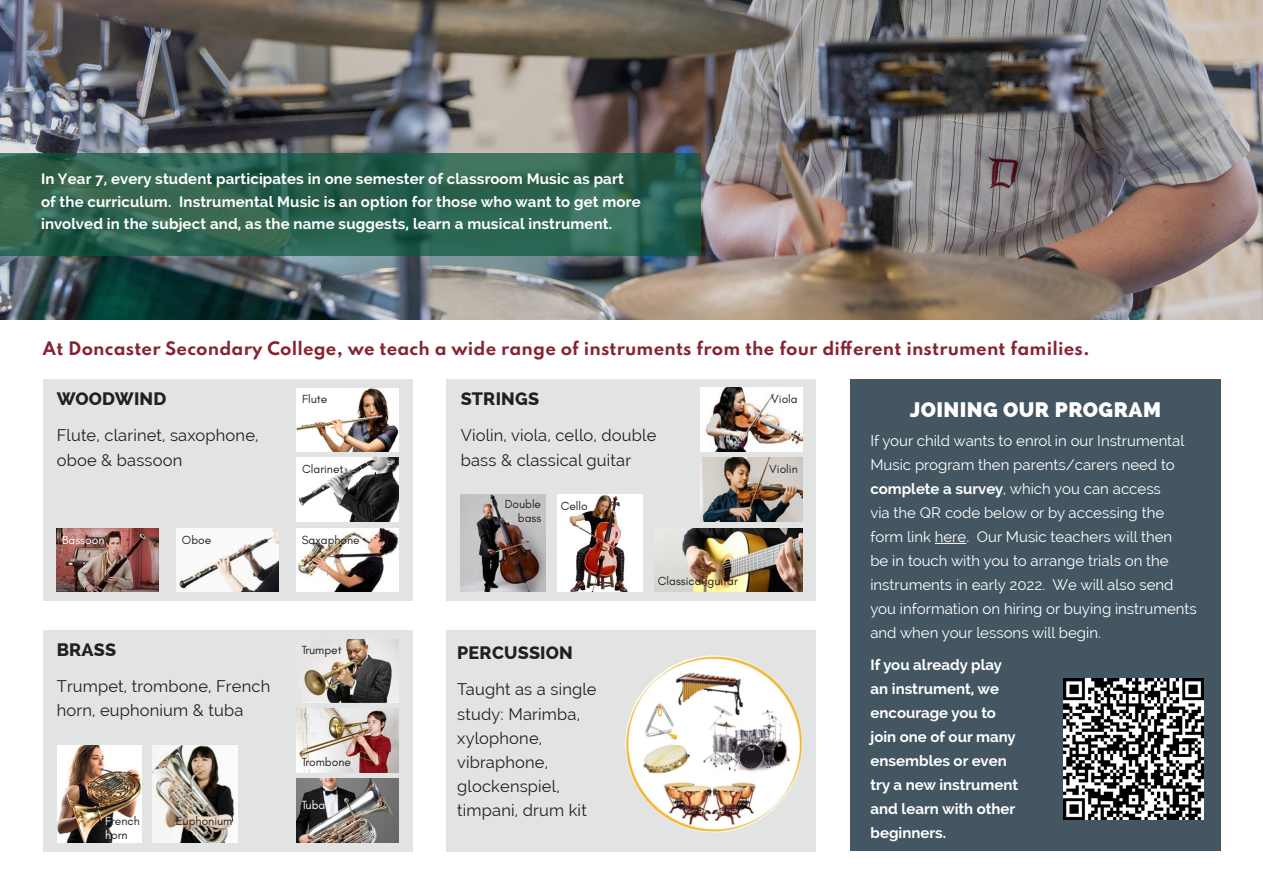
<style>
.page{position:relative;width:1263px;height:893px;background:#fff}
.page>*{position:absolute;margin:0;border:0;box-sizing:border-box;transform-origin:0 0}
.t1{font:800 21px "Raleway";letter-spacing:.02em;color:#fff}
.t2{font:800 18px "Raleway";letter-spacing:.01em;color:#231f20}
.t3{font:16.5px/24px "Raleway";letter-spacing:.01em;color:#231f20}
.t4{font:100 16.5px "Spartan";letter-spacing:.01em;color:#862333}
.t5{font:15px/24px "Raleway";color:#fff}
.t6{font:700 15px/24px "Raleway";letter-spacing:.01em;color:#fff}
.t7{font:12px "Glacial Indifference";color:#231f20}
.t8{font:12px "Glacial Indifference";color:#fff}
.s1{color:#fff}
.s2{font-weight:700}
</style>
<div class="page">
<img style="left:0;top:0;width:1263px;height:320px">
<div style="left:43px;top:379px;width:369px;height:221px;background:#e2e4e4"></div>
<div style="left:43px;top:630px;width:369px;height:221px;background:#e2e4e4"></div>
<div style="left:446px;top:379px;width:370px;height:221px;background:#e2e4e4"></div>
<div style="left:446px;top:630px;width:370px;height:221px;background:#e2e4e4"></div>
<div style="left:850px;top:379px;width:371px;height:472px;background:#435661"></div>
<hr style="left:935px;top:543px;width:31px;height:1px;background:#fff">
<img style="left:296px;top:388px;width:102px;height:63px">
<img style="left:296px;top:528px;width:102px;height:64px">
<img style="left:296px;top:458px;width:102px;height:64px">
<img style="left:176px;top:529px;width:103px;height:63px">
<img style="left:57px;top:528px;width:102px;height:64px">
<img style="left:700px;top:388px;width:102px;height:64px">
<img style="left:655px;top:528px;width:147px;height:64px">
<img style="left:700px;top:458px;width:102px;height:64px">
<img style="left:304px;top:640px;width:94px;height:62px">
<img style="left:296px;top:779px;width:102px;height:64px">
<img style="left:296px;top:709px;width:102px;height:63px">
<img style="left:58px;top:745px;width:84px;height:98px">
<svg style="left:0;top:153px;width:700px;height:102px;background:#2d6350"></svg>
<img style="left:152px;top:745px;width:85px;height:98px">
<img style="left:461px;top:494px;width:84px;height:98px">
<img style="left:557px;top:494px;width:85px;height:98px">
<img style="left:625px;top:655px;width:177px;height:177px;border-radius:88px">
<img style="left:1063px;top:679px;width:140px;height:140px">
<p class="t6" style="left:41px;top:168px;width:601px;line-height:22.5px">In Year 7, every student participates in one semester of classroom Music as part of the curriculum. Instrumental Music is an option for those who want to get more involved in the subject and, as the name suggests, learn a musical instrument.</p>
<p class="t4" style="left:43px;top:336px;width:1049px">At Doncaster Secondary College, we teach a wide range of instruments from the four different instrument families.</p>
<p class="t2" style="left:57px;top:388px;width:111px">WOODWIND</p>
<p class="t3" style="left:57px;top:424px;width:203px">Flute, clarinet, saxophone, oboe &amp; bassoon</p>
<p class="t7" style="left:302px;top:393px;width:27px">Flute</p>
<p class="t7" style="left:302px;top:463px;width:43px">Clarinet</p>
<p class="t8" style="left:62px;top:533px;width:44px">Bassoon</p>
<p class="t7" style="left:182px;top:533px;width:31px">Oboe</p>
<p class="t7" style="left:302px;top:533px;width:60px">Saxaphone</p>
<p class="t2" style="left:57px;top:639px;width:61px">BRASS</p>
<p class="t3" style="left:57px;top:674px;width:215px">Trumpet, trombone, French horn, euphonium &amp; tuba</p>
<p class="t7" style="left:105px;top:814px;width:36px"><span class="s1">F</span>rench</p>
<p class="t7" style="left:176px;top:814px;width:58px">Euphonium</p>
<p class="t7" style="left:105px;top:829px;width:24px"><span class="s1">h</span>orn</p>
<p class="t7" style="left:302px;top:643px;width:42px">Trumpet</p>
<p class="t7" style="left:302px;top:755px;width:51px">Trombone</p>
<p class="t8" style="left:302px;top:798px;width:25px">Tuba</p>
<p class="t2" style="left:461px;top:388px;width:80px">STRINGS</p>
<p class="t3" style="left:461px;top:424px;width:197px">Violin, viola, cello, double bass &amp; classical guitar</p>
<p class="t7" style="left:505px;top:497px;width:38px">Double</p>
<p class="t7" style="left:561px;top:499px;width:29px">Cello</p>
<p class="t7" style="left:518px;top:511px;width:25px">bass</p>
<p class="t2" style="left:457px;top:642px;width:117px">PERCUSSION</p>
<p class="t3" style="left:457px;top:678px;width:141px">Taught as a single study: Marimba, xylophone, vibraphone, glockenspiel, timpani, drum kit</p>
<p class="t7" style="left:658px;top:575px;width:81px">Classical guitar</p>
<p class="t7" style="left:771px;top:392px;width:28px">Viola</p>
<p class="t7" style="left:769px;top:463px;width:30px">Violin</p>
<h1 class="t1" style="left:910px;top:397px;width:253px">JOINING OUR PROGRAM</h1>
<p class="t5" style="left:870px;top:429px;width:328px">If your child wants to enrol in our Instrumental Music program then parents/carers need to <span class="s2">complete a survey</span>, which you can access<br>via the QR code below or by accessing the form link here. Our Music teachers will then<br>be in touch with you to arrange trials on the instruments in early 2022. We will also send you information on hiring or buying instruments and when your lessons will begin.</p>
<p class="t6" style="left:870px;top:653px;width:149px">If you already play an instrument, we encourage you to join one of our many ensembles or even try a new instrument and learn with other beginners.</p>
</div>
